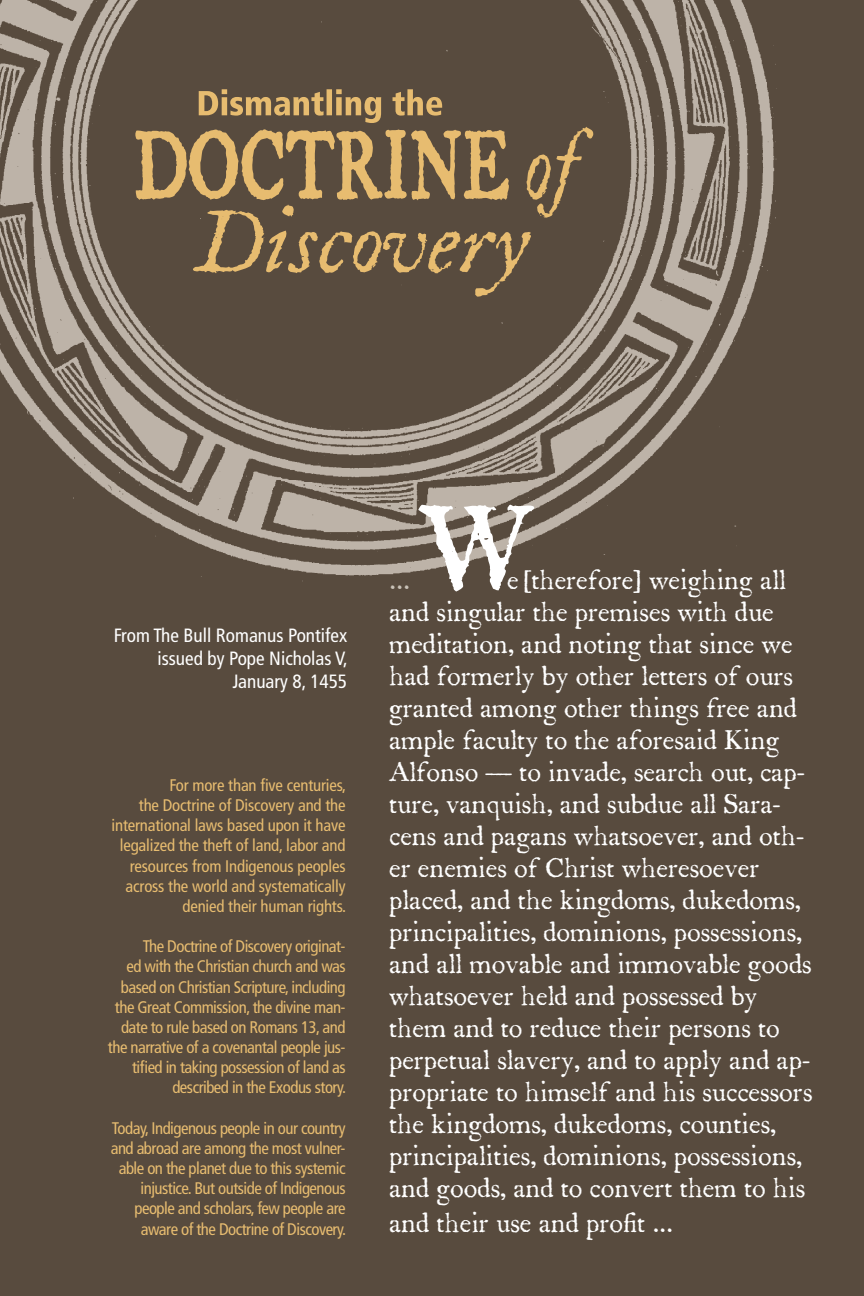
<style>
.page{position:relative;width:864px;height:1296px;background:#584b3e}
.page>*{position:absolute;margin:0;border:0;box-sizing:border-box;transform-origin:0 0}
.t1{font:115.2px "Letterpress Text";color:#fff}
.t2{font:25.6px/32px "Letterpress Text";letter-spacing:-.03em;color:#fff}
.t3{font:25.6px "Letterpress Text";color:#c9c2b8}
.t4{font:condensed 19.2px/23px "Frutiger";color:#fff;text-align:right}
.t5{font:condensed 16.8px/20.2px "Frutiger";letter-spacing:-.03em;color:#e7bc70;text-align:right}
.t6{font:condensed 16.8px/20.2px "Frutiger";letter-spacing:-.01em;color:#e7bc70;text-align:right}
</style>
<div class="page">
<img style="left:0;top:0;width:777px;height:582px">
<svg style="left:135px;top:89px;width:459px;height:208px"></svg>
<p class="t4" style="left:114px;top:624px;width:236px">From The Bull Romanus Pontifex issued by Pope Nicholas V,<br>January 8, 1455</p>
<p class="t6" style="left:112px;top:775px;width:236px">For more than five centuries,<br>the Doctrine of Discovery and the international laws based upon it have legalized the theft of land, labor and resources from Indigenous peoples across the world and systematically denied their human rights.</p>
<p class="t5" style="left:108px;top:937px;width:240px">The Doctrine of Discovery originat-<br>ed with the Christian church and was based on Christian Scripture, including the Great Commission, the divine man&shy;date to rule based on Romans 13, and the narrative of a covenantal people jus&shy;tified in taking possession of land as described in the Exodus story.</p>
<p class="t5" style="left:111px;top:1118px;width:237px">Today, Indigenous people in our country and abroad are among the most vulner&shy;able on the planet due to this systemic injustice. But outside of Indigenous people and scholars, few people are aware of the Doctrine of Discovery.</p>
<h1 class="t1" style="left:417px;top:478px;width:119px">W</h1>
<p class="t2" style="left:389px;top:565px;width:426px;text-indent:118px">e [therefore] weighing all and singular the premises with due meditation, and noting that since we had formerly by other letters of ours granted among other things free and ample faculty to the aforesaid King Alfonso — to invade, search out, cap&shy;ture, vanquish, and subdue all Sara&shy;cens and pagans whatsoever, and oth&shy;er enemies of Christ wheresoever placed, and the kingdoms, dukedoms, principalities, dominions, possessions, and all movable and immovable goods whatsoever held and possessed by them and to reduce their persons to perpetual slavery, and to apply and ap&shy;propriate to himself and his successors the kingdoms, dukedoms, counties, principalities, dominions, possessions, and goods, and to convert them to his</p>
<p class="t2" style="left:389px;top:1208px;width:286px">and their use and profit ...</p>
<p class="t3" style="left:389px;top:565px;width:23px">...</p>
</div>
